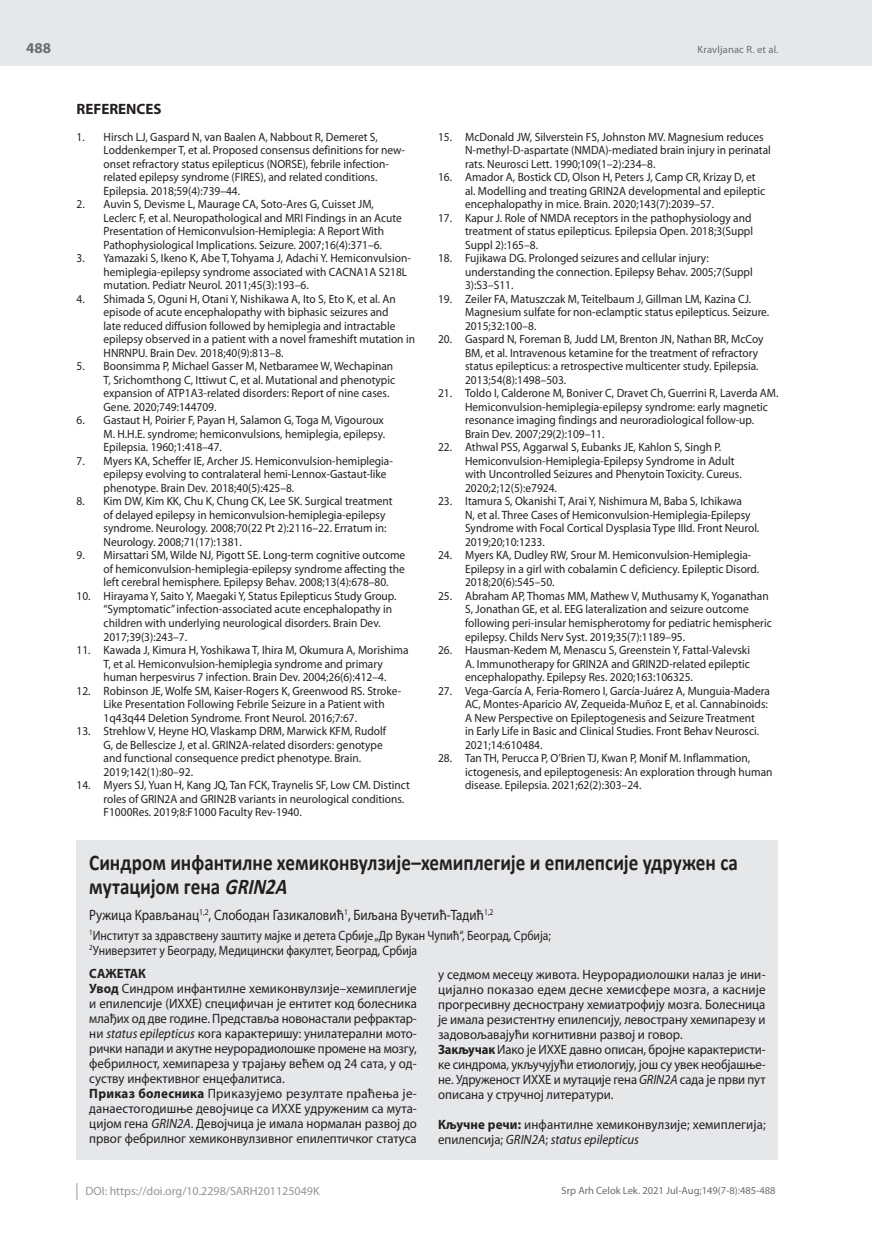
<style>
.page{position:relative;width:872px;height:1234px;background:#fff}
.page>*{position:absolute;margin:0;border:0;box-sizing:border-box;transform-origin:0 0}
.t1{font:700 22.5px/24px "Calibri";color:#231f20;scale:.85 1}
.t2{font:15px "Myriad Pro";color:#231f20;scale:.87 1}
.t3{font:700 15px "Myriad Pro";color:#231f20}
.t4{font:700 15px "Myriad Pro";color:#6c6d70}
.t5{font:13.5px/15px "Myriad Pro";color:#231f20;scale:.96 1}
.t6{font:13.5px/15px "Myriad Pro";color:#231f20;scale:.95 1}
.t7{font:13.5px/15px "Myriad Pro";color:#231f20;scale:.87 1}
.t8{font:12px/13.5px "Myriad Pro";color:#231f20;scale:.95 1}
.t9{font:12px "Myriad Pro";color:#939598}
.t10{font:10.5px "Myriad Pro";color:#6c6d70}
.s1{font-style:italic}
.s2{font-weight:700}
</style>
<div class="page">
<div style="left:0;top:0;width:872px;height:66px;background:#e6e7e9"></div>
<svg style="left:77px;top:1183px;width:1px;height:16px"></svg>
<div style="left:77px;top:840px;width:701px;height:319px;background:#e6e7e9"></div>
<p class="t4" style="left:26px;top:38px;width:26px">488</p>
<p class="t3" style="left:77px;top:99px;width:87px">REFERENCES</p>
<p class="t8" style="left:104px;top:130px;width:319px;text-indent:-27px">1. Hirsch LJ, Gaspard N, van Baalen A, Nabbout R, Demeret S, Loddenkemper T, et al. Proposed consensus definitions for new&shy;onset refractory status epilepticus (NORSE), febrile infection&shy;related epilepsy syndrome (FIRES), and related conditions.<br>Epilepsia. 2018;59(4):739–44.</p>
<p class="t8" style="left:104px;top:197px;width:315px;text-indent:-27px">2. Auvin S, Devisme L, Maurage CA, Soto-Ares G, Cuisset JM, Leclerc F, et al. Neuropathological and MRI Findings in an Acute Presentation of Hemiconvulsion-Hemiplegia: A Report With Pathophysiological Implications. Seizure. 2007;16(4):371–6.</p>
<p class="t8" style="left:104px;top:251px;width:325px;text-indent:-27px">3. Yamazaki S, Ikeno K, Abe T, Tohyama J, Adachi Y. Hemiconvulsion&shy;hemiplegia-epilepsy syndrome associated with CACNA1A S218L mutation. Pediatr Neurol. 2011;45(3):193–6.</p>
<p class="t8" style="left:104px;top:292px;width:329px;text-indent:-27px">4. Shimada S, Oguni H, Otani Y, Nishikawa A, Ito S, Eto K, et al. An episode of acute encephalopathy with biphasic seizures and<br>late reduced diffusion followed by hemiplegia and intractable epilepsy observed in a patient with a novel frameshift mutation in HNRNPU. Brain Dev. 2018;40(9):813–8.</p>
<p class="t8" style="left:104px;top:359px;width:308px;text-indent:-27px">5. Boonsimma P, Michael Gasser M, Netbaramee W, Wechapinan T, Srichomthong C, Ittiwut C, et al. Mutational and phenotypic expansion of ATP1A3-related disorders: Report of nine cases.<br>Gene. 2020;749:144709.</p>
<p class="t8" style="left:104px;top:413px;width:298px;text-align:justify;text-indent:-27px">6. Gastaut H, Poirier F, Payan H, Salamon G, Toga M, Vigouroux M. H.H.E. syndrome; hemiconvulsions, hemiplegia, epilepsy.<br>Epilepsia. 1960;1:418–47.</p>
<p class="t8" style="left:104px;top:454px;width:306px;text-indent:-27px">7. Myers KA, Scheffer IE, Archer JS. Hemiconvulsion-hemiplegia&shy;epilepsy evolving to contralateral hemi-Lennox-Gastaut-like phenotype. Brain Dev. 2018;40(5):425–8.</p>
<p class="t8" style="left:104px;top:494px;width:306px;text-indent:-27px">8. Kim DW, Kim KK, Chu K, Chung CK, Lee SK. Surgical treatment of delayed epilepsy in hemiconvulsion-hemiplegia-epilepsy syndrome. Neurology. 2008;70(22 Pt 2):2116–22. Erratum in:<br>Neurology. 2008;71(17):1381.</p>
<p class="t8" style="left:104px;top:548px;width:319px;text-align:justify;text-indent:-27px">9. Mirsattari SM, Wilde NJ, Pigott SE. Long-term cognitive outcome of hemiconvulsion-hemiplegia-epilepsy syndrome affecting the left cerebral hemisphere. Epilepsy Behav. 2008;13(4):678–80.</p>
<p class="t8" style="left:104px;top:589px;width:310px;text-indent:-27px">10. Hirayama Y, Saito Y, Maegaki Y, Status Epilepticus Study Group. “Symptomatic” infection-associated acute encephalopathy in children with underlying neurological disorders. Brain Dev.<br>2017;39(3):243–7.</p>
<p class="t8" style="left:77px;top:643px;width:351px;text-align:center">11. Kawada J, Kimura H, Yoshikawa T, Ihira M, Okumura A, Morishima<br>T, et al. Hemiconvulsion-hemiplegia syndrome and primary<br>human herpesvirus 7 infection. Brain Dev. 2004;26(6):412–4.</p>
<p class="t8" style="left:104px;top:683px;width:315px;text-indent:-27px">12. Robinson JE, Wolfe SM, Kaiser-Rogers K, Greenwood RS. Stroke-<br>Like Presentation Following Febrile Seizure in a Patient with<br>1q43q44 Deletion Syndrome. Front Neurol. 2016;7:67.</p>
<p class="t8" style="left:104px;top:724px;width:299px;text-indent:-27px">13. Strehlow V, Heyne HO, Vlaskamp DRM, Marwick KFM, Rudolf G, de Bellescize J, et al. GRIN2A-related disorders: genotype and functional consequence predict phenotype. Brain.<br>2019;142(1):80–92.</p>
<p class="t8" style="left:104px;top:778px;width:324px;text-indent:-27px">14. Myers SJ, Yuan H, Kang JQ, Tan FCK, Traynelis SF, Low CM. Distinct roles of GRIN2A and GRIN2B variants in neurological conditions.<br>F1000Res. 2019;8:F1000 Faculty Rev-1940.</p>
<p class="t10" style="left:697px;top:43px;width:82px">Kravljanac R. et al.</p>
<p class="t8" style="left:465px;top:130px;width:323px;text-indent:-27px">15. McDonald JW, Silverstein FS, Johnston MV. Magnesium reduces<br>N-methyl-D-aspartate (NMDA)-mediated brain injury in perinatal rats. Neurosci Lett. 1990;109(1–2):234–8.</p>
<p class="t8" style="left:465px;top:170px;width:317px;text-indent:-27px">16. Amador A, Bostick CD, Olson H, Peters J, Camp CR, Krizay D, et al. Modelling and treating GRIN2A developmental and epileptic encephalopathy in mice. Brain. 2020;143(7):2039–57.</p>
<p class="t8" style="left:465px;top:211px;width:304px;text-indent:-27px">17. Kapur J. Role of NMDA receptors in the pathophysiology and treatment of status epilepticus. Epilepsia Open. 2018;3(Suppl<br>Suppl 2):165–8.</p>
<p class="t8" style="left:465px;top:251px;width:304px;text-indent:-27px">18. Fujikawa DG. Prolonged seizures and cellular injury: understanding the connection. Epilepsy Behav. 2005;7(Suppl<br>3):S3–S11.</p>
<p class="t8" style="left:465px;top:292px;width:321px;text-indent:-27px">19. Zeiler FA, Matuszczak M, Teitelbaum J, Gillman LM, Kazina CJ.<br>Magnesium sulfate for non-eclamptic status epilepticus. Seizure.<br>2015;32:100–8.</p>
<p class="t8" style="left:465px;top:332px;width:316px;text-indent:-27px">20. Gaspard N, Foreman B, Judd LM, Brenton JN, Nathan BR, McCoy BM, et al. Intravenous ketamine for the treatment of refractory status epilepticus: a retrospective multicenter study. Epilepsia.<br>2013;54(8):1498–503.</p>
<p class="t8" style="left:465px;top:386px;width:331px;text-indent:-27px">21. Toldo I, Calderone M, Boniver C, Dravet Ch, Guerrini R, Laverda AM.<br>Hemiconvulsion-hemiplegia-epilepsy syndrome: early magnetic resonance imaging findings and neuroradiological follow-up.<br>Brain Dev. 2007;29(2):109–11.</p>
<p class="t8" style="left:465px;top:440px;width:293px;text-indent:-27px">22. Athwal PSS, Aggarwal S, Eubanks JE, Kahlon S, Singh P.<br>Hemiconvulsion-Hemiplegia-Epilepsy Syndrome in Adult with Uncontrolled Seizures and Phenytoin Toxicity. Cureus.<br>2020;2;12(5):e7924.</p>
<p class="t8" style="left:465px;top:494px;width:311px;text-indent:-27px">23. Itamura S, Okanishi T, Arai Y, Nishimura M, Baba S, Ichikawa<br>N, et al. Three Cases of Hemiconvulsion-Hemiplegia-Epilepsy Syndrome with Focal Cortical Dysplasia Type IIId. Front Neurol.<br>2019;20;10:1233.</p>
<p class="t8" style="left:465px;top:548px;width:311px;text-indent:-27px">24. Myers KA, Dudley RW, Srour M. Hemiconvulsion-Hemiplegia-<br>Epilepsy in a girl with cobalamin C deficiency. Epileptic Disord.<br>2018;20(6):545–50.</p>
<p class="t8" style="left:465px;top:589px;width:324px;text-indent:-27px">25. Abraham AP, Thomas MM, Mathew V, Muthusamy K, Yoganathan S, Jonathan GE, et al. EEG lateralization and seizure outcome following peri-insular hemispherotomy for pediatric hemispheric epilepsy. Childs Nerv Syst. 2019;35(7):1189–95.</p>
<p class="t8" style="left:465px;top:643px;width:301px;text-align:justify;text-indent:-27px">26. Hausman-Kedem M, Menascu S, Greenstein Y, Fattal-Valevski A. Immunotherapy for GRIN2A and GRIN2D-related epileptic encephalopathy. Epilepsy Res. 2020;163:106325.</p>
<p class="t8" style="left:465px;top:683px;width:322px;text-indent:-27px">27. Vega-García A, Feria-Romero I, García-Juárez A, Munguia-Madera AC, Montes-Aparicio AV, Zequeida-Muñoz E, et al. Cannabinoids:<br>A New Perspective on Epileptogenesis and Seizure Treatment<br>in Early Life in Basic and Clinical Studies. Front Behav Neurosci.<br>2021;14:610484.</p>
<p class="t8" style="left:465px;top:751px;width:325px;text-indent:-27px">28. Tan TH, Perucca P, O’Brien TJ, Kwan P, Monif M. Inflammation, ictogenesis, and epileptogenesis: An exploration through human disease. Epilepsia. 2021;62(2):303–24.</p>
<h1 class="t1" style="left:89px;top:849px;width:764px">Синдром инфантилне хемиконвулзије–хемиплегијe и епилепсијe удружен са мутацијом гена <span class="s1">GRIN2A</span></h1>
<p class="t2" style="left:89px;top:905px;width:466px">Ружица Крављанац<sup>1,2</sup>, Слободан Газикаловић<sup>1</sup>, Биљана Вучетић-Тадић<sup>1,2</sup></p>
<p class="t7" style="left:89px;top:927px;width:532px"><sup>1</sup>Институт за здравствену заштиту мајке и детета Србије „Др Вукан Чупић“, Београд, Србија;<br><sup>2</sup>Универзитет у Београду, Медицински факултет, Београд, Србија</p>
<p class="t5" style="left:89px;top:965px;width:343px"><span class="s2">САЖЕТАК<br>Увод</span> Синдром инфантилне хемиконвулзије–хемиплегије и епилепсије (ИХХE) специфичан је ентитет код болесника млађих од две године. Представља новонастали рефрактар&shy;ни <span class="s1">status epilepticus</span> кога карактеришу: унилатерални мото&shy;рички напади и акутне неурорадиолошке промене на мозгу, фебрилност, хемипареза у трајању већем од 24 сата, у од&shy;суству инфективног енцефалитиса.<br><span class="s2">Приказ болесника</span> Приказујемо резултате праћења је&shy;данаестогодишње девојчице са ИХХЕ удруженим са мута&shy;цијом гена <span class="s1">GRIN2A</span>. Девојчица је имала нормалан развој до првог фебрилног хемиконвулзивног епилептичког статуса</p>
<p class="t6" style="left:438px;top:966px;width:346px">у седмом месецу живота. Неурорадиолошки налаз је ини&shy;цијално показао едем десне хемисфере мозга, а касније прогресивну деснострану хемиатрофију мозга. Болесница је имала резистентну епилепсију, левострану хемипарезу и задовољавајући когнитивни развој и говор.<br><span class="s2">Закључак</span> Иако је ИХХЕ давно описан, бројне карактеристи&shy;ке синдрома, укључујући етиологију, још су увек необјашње&shy;не. Удруженост ИХХЕ и мутације гена <span class="s1">GRIN2A</span> сада је први пут описана у стручној литератури.</p>
<p class="t5" style="left:438px;top:1116px;width:343px"><span class="s2">Кључне речи:</span> инфантилне хемиконвулзије; хемиплегија; епилепсија; <span class="s1">GRIN2A</span>; <span class="s1">status epilepticus</span></p>
<p class="t9" style="left:86px;top:1183px;width:235px">DOI: https://doi.org/10.2298/SARH201125049K</p>
<p class="t10" style="left:561px;top:1184px;width:216px">Srp Arh Celok Lek. 2021 Jul-Aug;149(7-8):485-488</p>
</div>
